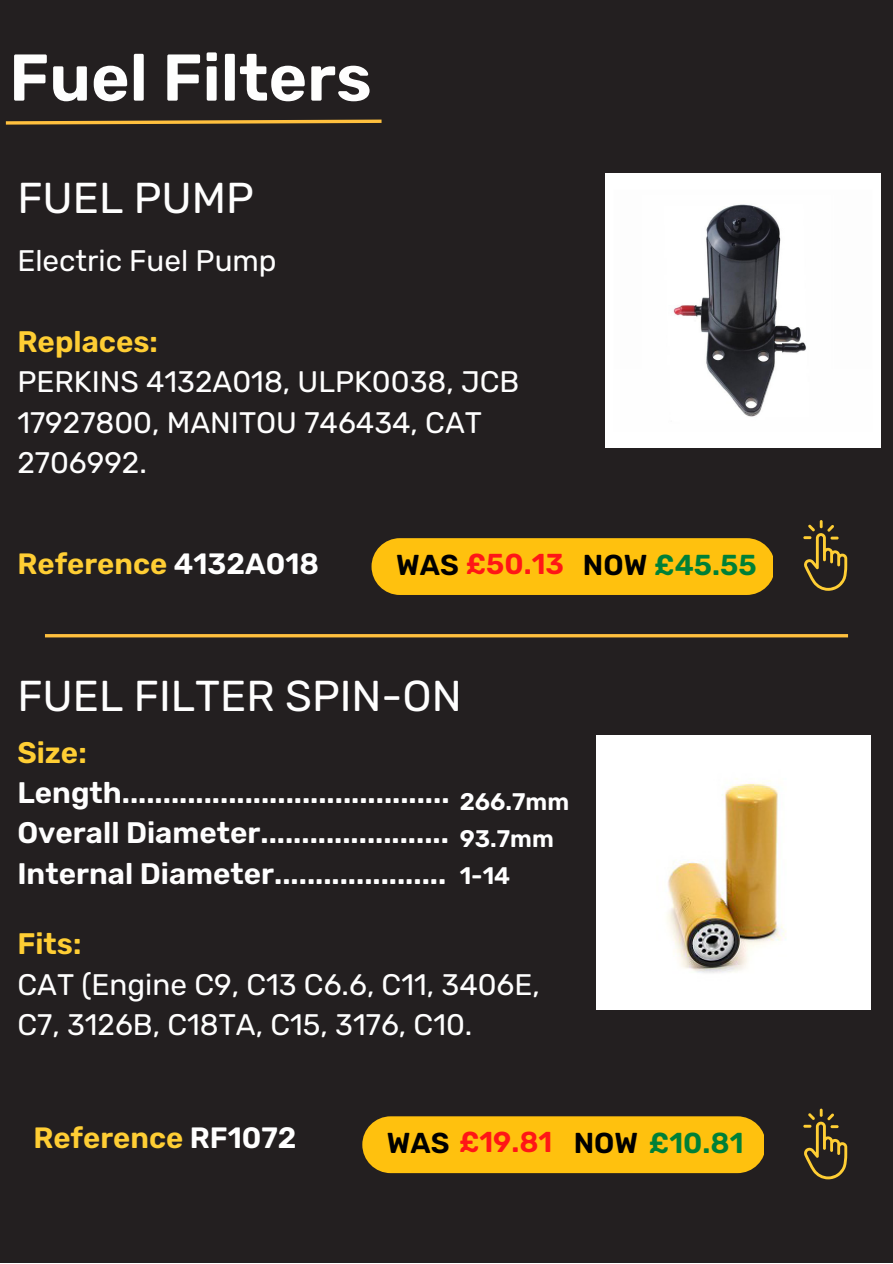
<style>
.page{position:relative;width:893px;height:1264px;background:#fff}
.page>*{position:absolute;margin:0;border:0;box-sizing:border-box;transform-origin:0 0}
.t1{font:600 66px "Rubik";color:#fefefe}
.t2{font:43.2px "Rubik";color:#fefefe}
.t3{font:29.7px/40.5px "Rubik";color:#fefefe}
.t4{font:600 29.7px/40.5px "Rubik";color:#fefefe;text-align:justify}
.t5{font:600 29.7px "Rubik";color:#ffce34}
.t6{font:600 29.4px "Rubik";color:#ffce34}
.t7{font:600 28.8px "Rubik";color:#000}
.t8{font:600 24px/37px "Rubik";color:#fff}
.s1{color:#fff}
.s2{color:#ff1616}
.s3{color:#008037}
</style>
<div class="page">
<div style="left:0;top:0;width:892px;height:1262px;background:#231f20"></div>
<svg style="left:5px;top:119px;width:377px;height:6px"></svg>
<img style="left:605px;top:173px;width:275px;height:275px">
<div style="left:371px;top:538px;width:402px;height:57px;background:#ffc10e"></div>
<img style="left:596px;top:735px;width:274px;height:274px">
<div style="left:362px;top:1116px;width:402px;height:57px;background:#ffc10e"></div>
<hr style="left:45px;top:634px;width:803px;height:3px;background:#ffc03e">
<svg style="left:803px;top:520px;width:44px;height:71px"></svg>
<svg style="left:803px;top:1108px;width:44px;height:71px"></svg>
<h1 class="t1" style="left:9px;top:39px;width:364px">Fuel Filters</h1>
<h2 class="t2" style="left:17px;top:173px;width:238px">FUEL PUMP</h2>
<p class="t3" style="left:17px;top:240px;width:261px">Electric Fuel Pump</p>
<p class="t5" style="left:17px;top:324px;width:142px">Replaces:</p>
<p class="t3" style="left:17px;top:362px;width:503px">PERKINS 4132A018, ULPK0038, JCB<br>17927800, MANITOU 746434, CAT<br>2706992.</p>
<p class="t6" style="left:17px;top:547px;width:303px">Reference <span class="s1">4132A018</span></p>
<p class="t7" style="left:396px;top:548px;width:362px">WAS <span class="s2">£50.13</span> NOW <span class="s3">£45.55</span></p>
<h2 class="t2" style="left:17px;top:670px;width:446px">FUEL FILTER SPIN-ON</h2>
<p class="t5" style="left:17px;top:734px;width:71px">Size:</p>
<p class="t4" style="left:17px;top:772px;width:433px">Length........................................<br>Overall Diameter.......................<br>Internal Diameter.....................</p>
<p class="t8" style="left:459px;top:783px;width:111px">266.7mm<br>93.7mm<br>1-14</p>
<p class="t5" style="left:17px;top:926px;width:66px">Fits:</p>
<p class="t3" style="left:17px;top:964px;width:524px">CAT (Engine C9, C13 C6.6, C11, 3406E,<br>C7, 3126B, C18TA, C15, 3176, C10.</p>
<p class="t6" style="left:33px;top:1120px;width:264px">Reference <span class="s1">RF1072</span></p>
<p class="t7" style="left:387px;top:1126px;width:358px">WAS <span class="s2">£19.81</span> NOW <span class="s3">£10.81</span></p>
</div>
